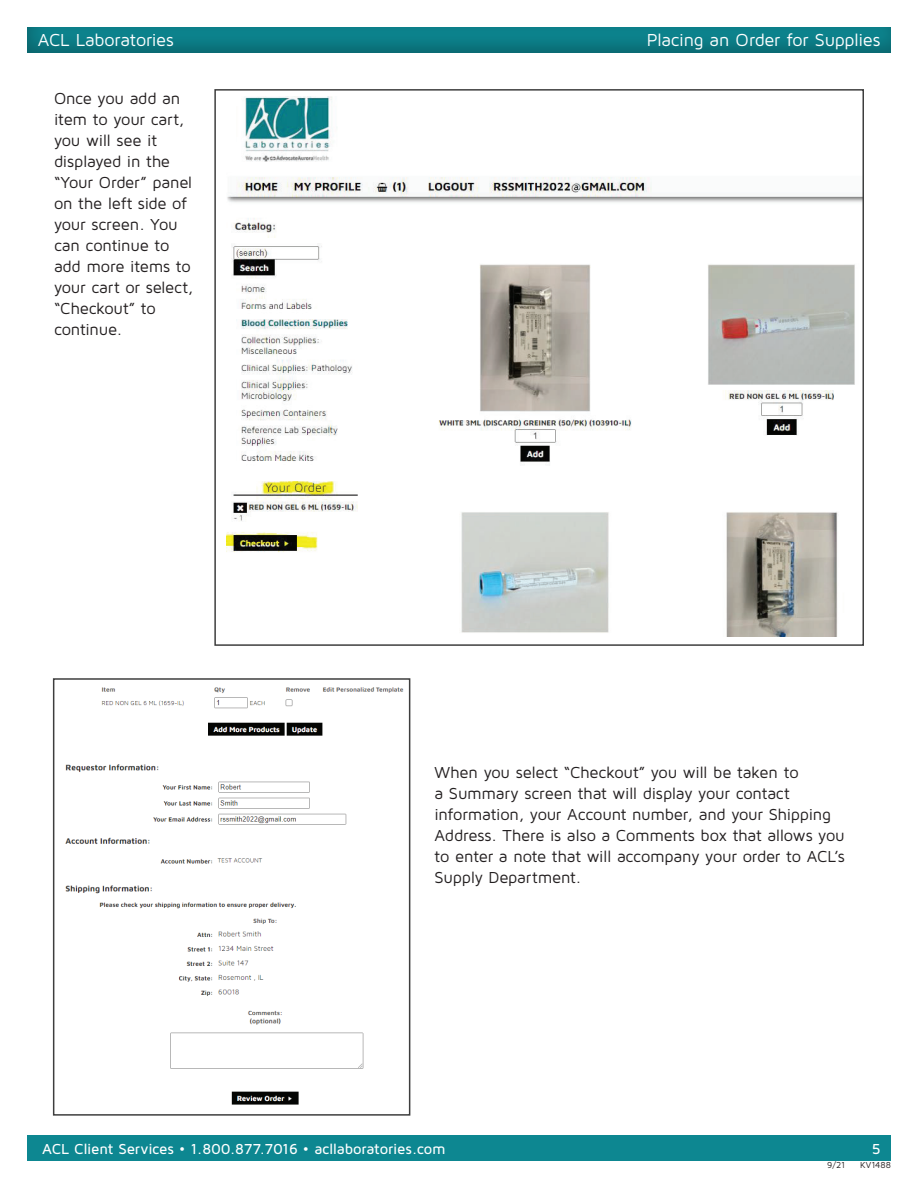
<style>
.page{position:relative;width:918px;height:1188px;background:#fff}
.page>*{position:absolute;margin:0;border:0;box-sizing:border-box;transform-origin:0 0}
.t1{font:18px "Maven Pro";letter-spacing:-.015em;color:#fff}
.t2{font:16.5px/21px "Maven Pro";letter-spacing:-.015em;color:#231f20}
.t3{font:500 15px "Maven Pro";letter-spacing:-.01em;color:#fff}
.t4{font:9px "Maven Pro";color:#231f20}
</style>
<div class="page">
<div style="left:27px;top:1135px;width:864px;height:26px;background:#0d8791"></div>
<div style="left:24px;top:25px;width:868px;height:30px;background:#231f20;opacity:.31"></div>
<img style="left:227px;top:96px;width:634px;height:541px">
<img style="left:65px;top:687px;width:339px;height:418px">
<div style="left:53px;top:678px;width:357px;height:438px;border:2px solid #3e3e3e"></div>
<p class="t1" style="left:38px;top:28px;width:138px">ACL Laboratories</p>
<p class="t1" style="left:647px;top:28px;width:235px">Placing an Order for Supplies</p>
<p class="t2" style="left:54px;top:87px;width:141px">Once you add an item to your cart, you will see it displayed in the “Your Order” panel on the left side of your screen. You can continue to add more items to your cart or select, “Checkout” to continue.</p>
<p class="t2" style="left:435px;top:761px;width:412px">When you select “Checkout” you will be taken to<br>a Summary screen that will display your contact information, your Account number, and your Shipping Address. There is also a Comments box that allows you to enter a note that will accompany your order to ACL’s Supply Department.</p>
<p class="t3" style="left:42px;top:1139px;width:405px">ACL Client Services • 1.800.877.7016 • acllaboratories.com</p>
<p class="t3" style="left:872px;top:1139px;width:10px">5</p>
<p class="t4" style="left:827px;top:1160px;width:19px">9/21</p>
<p class="t4" style="left:860px;top:1160px;width:32px">KV1488</p>
</div>
